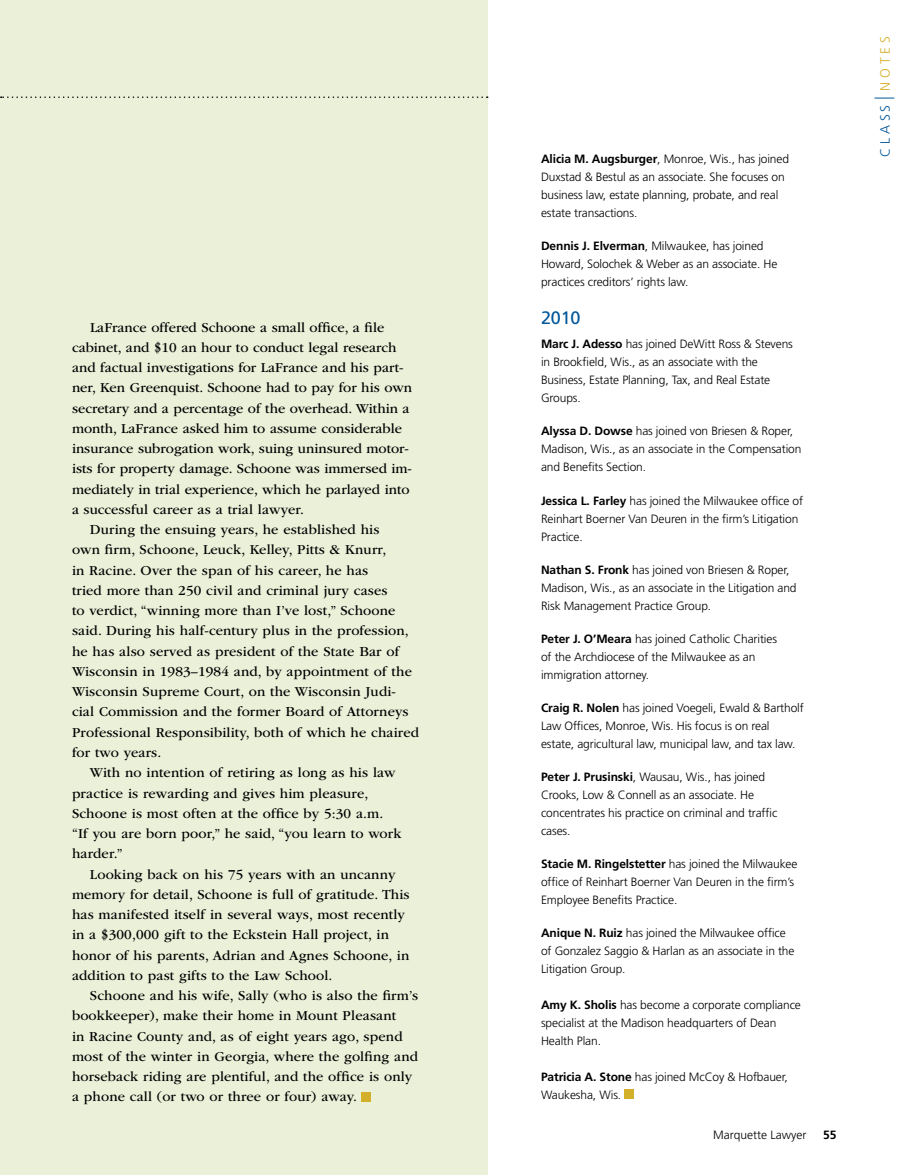
<style>
.page{position:relative;width:918px;height:1175px;background:#fff}
.page>*{position:absolute;margin:0;border:0;box-sizing:border-box;transform-origin:0 0}
.t1{font:18px "Frutiger";color:#005699}
.t2{font:14.25px "ITC Garamond Std";letter-spacing:.01em;color:#000}
.t3{font:300 13.5px "Frutiger";letter-spacing:.3em;color:#005699}
.t4{font:300 12px/18px "Frutiger";letter-spacing:-.01em;color:#000}
.t5{font:700 12px "Frutiger";color:#000}
.s1{font-weight:700}
.s2{color:#d4b02a}
</style>
<div class="page">
<div style="left:0;top:0;width:488px;height:1174px;background:#ebf0d9"></div>
<div style="left:361px;top:1091px;width:10px;height:10px;background:#d4b02a"></div>
<div style="left:624px;top:1089px;width:10px;height:9px;background:#d4b02a"></div>
<svg style="left:874px;top:98px;width:20px;height:1px"></svg>
<svg style="left:1px;top:96px;width:487px;height:2px"></svg>
<p class="t2" style="left:90px;top:319px;width:296px">LaFrance offered Schoone a small office, a file</p>
<p class="t2" style="left:72px;top:339px;width:326px">cabinet, and $10 an hour to conduct legal research</p>
<p class="t2" style="left:72px;top:360px;width:333px">and factual investigations for LaFrance and his part-</p>
<p class="t2" style="left:72px;top:380px;width:342px">ner, Ken Greenquist. Schoone had to pay for his own</p>
<p class="t2" style="left:72px;top:400px;width:339px">secretary and a percentage of the overhead. Within a</p>
<p class="t2" style="left:72px;top:420px;width:332px">month, LaFrance asked him to assume considerable</p>
<p class="t2" style="left:72px;top:441px;width:338px">insurance subrogation work, suing uninsured motor-</p>
<p class="t2" style="left:72px;top:461px;width:341px">ists for property damage. Schoone was immersed im-</p>
<p class="t2" style="left:72px;top:481px;width:339px">mediately in trial experience, which he parlayed into</p>
<p class="t2" style="left:72px;top:501px;width:234px">a successful career as a trial lawyer.</p>
<p class="t2" style="left:90px;top:522px;width:291px">During the ensuing years, he established his</p>
<p class="t2" style="left:72px;top:542px;width:316px">own firm, Schoone, Leuck, Kelley, Pitts &amp; Knurr,</p>
<p class="t2" style="left:72px;top:562px;width:298px">in Racine. Over the span of his career, he has</p>
<p class="t2" style="left:72px;top:582px;width:317px">tried more than 250 civil and criminal jury cases</p>
<p class="t2" style="left:72px;top:603px;width:325px">to verdict, “winning more than I’ve lost,” Schoone</p>
<p class="t2" style="left:72px;top:623px;width:338px">said. During his half-century plus in the profession,</p>
<p class="t2" style="left:72px;top:643px;width:329px">he has also served as president of the State Bar of</p>
<p class="t2" style="left:72px;top:663px;width:341px">Wisconsin in 1983–1984 and, by appointment of the</p>
<p class="t2" style="left:72px;top:684px;width:325px">Wisconsin Supreme Court, on the Wisconsin Judi-</p>
<p class="t2" style="left:72px;top:704px;width:338px">cial Commission and the former Board of Attorneys</p>
<p class="t2" style="left:72px;top:724px;width:349px">Professional Responsibility, both of which he chaired</p>
<p class="t2" style="left:72px;top:744px;width:91px">for two years.</p>
<p class="t2" style="left:90px;top:765px;width:307px">With no intention of retiring as long as his law</p>
<p class="t2" style="left:72px;top:785px;width:298px">practice is rewarding and gives him pleasure,</p>
<p class="t2" style="left:72px;top:805px;width:313px">Schoone is most often at the office by 5:30 a.m.</p>
<p class="t2" style="left:72px;top:825px;width:331px">“If you are born poor,” he said, “you learn to work</p>
<p class="t2" style="left:72px;top:846px;width:52px">harder.”</p>
<p class="t2" style="left:90px;top:866px;width:307px">Looking back on his 75 years with an uncanny</p>
<p class="t2" style="left:72px;top:886px;width:339px">memory for detail, Schoone is full of gratitude. This</p>
<p class="t2" style="left:72px;top:906px;width:334px">has manifested itself in several ways, most recently</p>
<p class="t2" style="left:72px;top:927px;width:319px">in a $300,000 gift to the Eckstein Hall project, in</p>
<p class="t2" style="left:72px;top:947px;width:339px">honor of his parents, Adrian and Agnes Schoone, in</p>
<p class="t2" style="left:72px;top:967px;width:262px">addition to past gifts to the Law School.</p>
<p class="t2" style="left:90px;top:987px;width:330px">Schoone and his wife, Sally (who is also the firm’s</p>
<p class="t2" style="left:72px;top:1008px;width:326px">bookkeeper), make their home in Mount Pleasant</p>
<p class="t2" style="left:72px;top:1028px;width:332px">in Racine County and, as of eight years ago, spend</p>
<p class="t2" style="left:72px;top:1048px;width:348px">most of the winter in Georgia, where the golfing and</p>
<p class="t2" style="left:72px;top:1068px;width:342px">horseback riding are plentiful, and the office is only</p>
<p class="t2" style="left:72px;top:1089px;width:287px">a phone call (or two or three or four) away.</p>
<p class="t4" style="left:541px;top:150px;width:250px"><span class="s1">Alicia M. Augsburger</span>, Monroe, Wis., has joined Duxstad &amp; Bestul as an associate. She focuses on business law, estate planning, probate, and real estate transactions.</p>
<p class="t4" style="left:541px;top:237px;width:238px"><span class="s1">Dennis J. Elverman</span>, Milwaukee, has joined<br>Howard, Solochek &amp; Weber as an associate. He practices creditors’ rights law.</p>
<p class="t1" style="left:541px;top:307px;width:41px">2010</p>
<p class="t4" style="left:541px;top:335px;width:253px"><span class="s1">Marc J. Adesso</span> has joined DeWitt Ross &amp; Stevens in Brookfield, Wis., as an associate with the Business, Estate Planning, Tax, and Real Estate Groups.</p>
<p class="t4" style="left:541px;top:422px;width:262px"><span class="s1">Alyssa D. Dowse</span> has joined von Briesen &amp; Roper,<br>Madison, Wis., as an associate in the Compensation and Benefits Section.</p>
<p class="t4" style="left:541px;top:491px;width:264px"><span class="s1">Jessica L. Farley</span> has joined the Milwaukee office of<br>Reinhart Boerner Van Deuren in the firm’s Litigation<br>Practice.</p>
<p class="t4" style="left:541px;top:560px;width:257px"><span class="s1">Nathan S. Fronk</span> has joined von Briesen &amp; Roper,<br>Madison, Wis., as an associate in the Litigation and<br>Risk Management Practice Group.</p>
<p class="t4" style="left:541px;top:629px;width:238px"><span class="s1">Peter J. O’Meara</span> has joined Catholic Charities of the Archdiocese of the Milwaukee as an immigration attorney.</p>
<p class="t4" style="left:541px;top:698px;width:264px"><span class="s1">Craig R. Nolen</span> has joined Voegeli, Ewald &amp; Bartholf<br>Law Offices, Monroe, Wis. H is focus is on real estate, agricultural law, municipal law, and tax law.</p>
<p class="t4" style="left:541px;top:767px;width:238px"><span class="s1">Peter J. Prusinski</span>, Wausau, Wis., has joined Crooks, Low &amp; Connell as an associate. He concentrates his practice on criminal and traffic cases.</p>
<p class="t4" style="left:541px;top:854px;width:258px"><span class="s1">Stacie M. Ringelstetter</span> has joined the Milwaukee office of Reinhart Boerner Van Deuren in the firm’s<br>Employee Benefits Practice.</p>
<p class="t4" style="left:541px;top:923px;width:255px"><span class="s1">Anique N. Ruiz</span> has joined the Milwaukee office of Gonzalez Saggio &amp; Harlan as an associate in the<br>Litigation Group.</p>
<p class="t4" style="left:541px;top:995px;width:261px"><span class="s1">Amy K. Sholis</span> has become a corporate compliance specialist at the Madison headquarters of Dean<br>Health Plan.</p>
<p class="t4" style="left:541px;top:1067px;width:248px"><span class="s1">Patricia A. Stone</span> has joined McCoy &amp; Hofbauer,<br>Waukesha, Wis.</p>
<p class="t4" style="left:713px;top:1126px;width:95px">Marquette Lawyer</p>
<p class="t5" style="left:823px;top:1128px;width:15px">55</p>
<p class="t3" style="left:877px;top:157px;width:123px;rotate:-90deg">CLASS <span class="s2">NO TE S</span></p>
</div>
